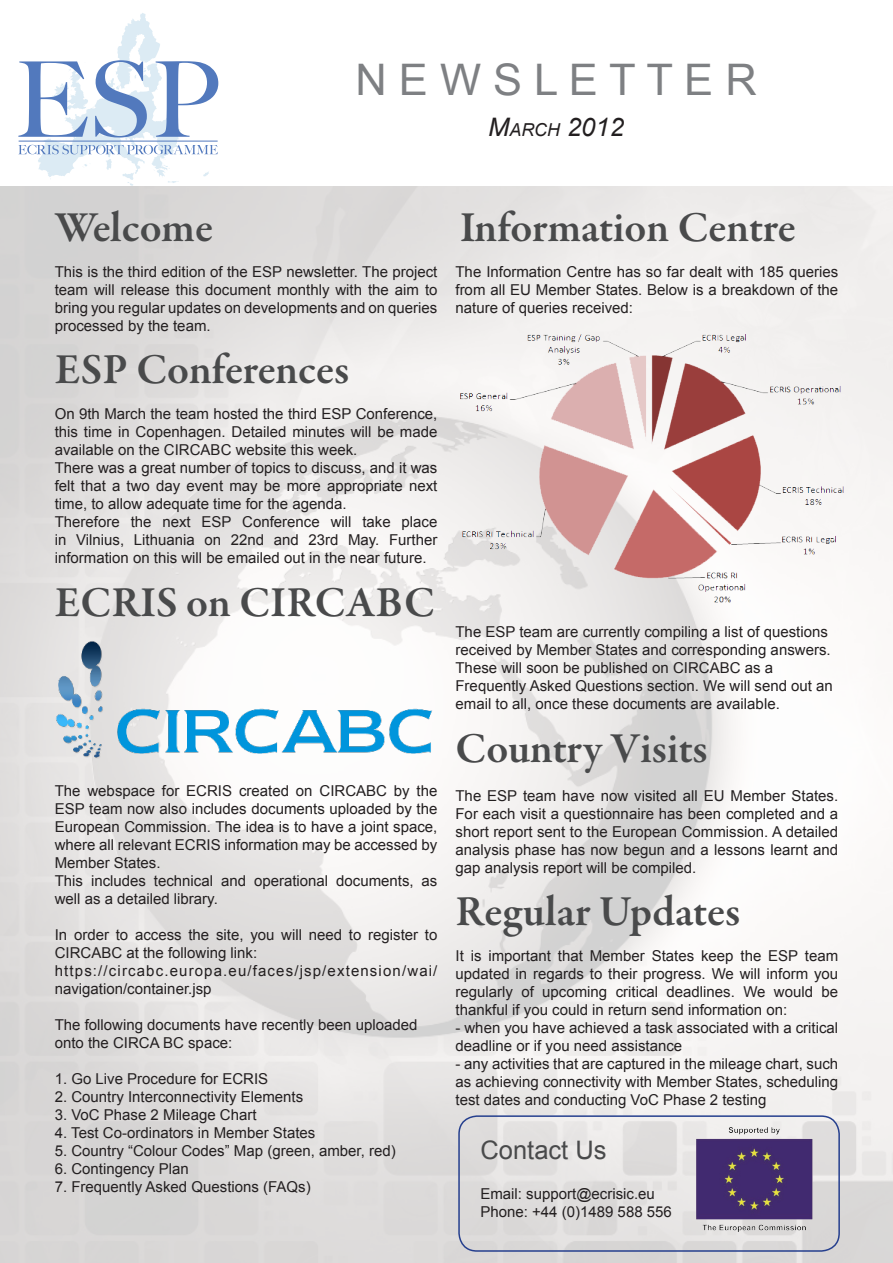
<style>
.page{position:relative;width:893px;height:1263px;background:#fff}
.page>*{position:absolute;margin:0;border:0;box-sizing:border-box;transform-origin:0 0}
.t1{font:600 43.5px "Garamond Premr Pro";color:#494a4b}
.t2{font:43.5px "Arial";color:#7e8083}
.t3{font:italic 25.5px "Arial";color:#231f20}
.t4{font:25.5px "Arial";color:#494a4b}
.t5{font:15px/18px "Arial";color:#231f20;text-align:justify}
.t6{font:15px/18px "Arial";letter-spacing:.075em;color:#231f20}
.s1{font-size:17.85px}
</style>
<div class="page">
<img style="left:0;top:186px;width:893px;height:1077px">
<svg style="left:18px;top:13px;width:200px;height:173px"></svg>
<img style="left:450px;top:333px;width:408px;height:273px">
<div style="left:458px;top:1115px;width:382px;height:137px;border:2px solid #253f8e;border-radius:18px"></div>
<img style="left:694px;top:1126px;width:120px;height:109px">
<img style="left:53px;top:637px;width:382px;height:133px">
<p class="t2" style="left:355px;top:51px;width:403px">N E W S L E T T E R</p>
<p class="t3" style="left:488px;top:111px;width:137px">M<span class="s1">ARCH</span> 2012</p>
<p class="t1" style="left:55px;top:201px;width:160px">Welcome</p>
<p class="t5" style="left:55px;top:263px;width:384px">This is the third edition of the ESP newsletter. The project team will release this document monthly with the aim to bring you regular updates on developments and on queries processed by the team.</p>
<p class="t1" style="left:55px;top:344px;width:296px">ESP Conferences</p>
<p class="t5" style="left:55px;top:405px;width:384px">On 9th March the team hosted the third ESP Conference, this time in Copenhagen. Detailed minutes will be made available on the CIRCABC website this week.</p>
<p class="t5" style="left:55px;top:459px;width:384px">There was a great number of topics to discuss, and it was felt that a two day event may be more appropriate next time, to allow adequate time for the agenda.</p>
<p class="t5" style="left:55px;top:513px;width:384px">Therefore the next ESP Conference will take place in Vilnius, Lithuania on 22nd and 23rd May. Further information on this will be emailed out in the near future.</p>
<p class="t1" style="left:55px;top:576px;width:382px">ECRIS on CIRCABC</p>
<p class="t5" style="left:55px;top:781px;width:384px">The webspace for ECRIS created on CIRCABC by the ESP team now also includes documents uploaded by the European Commission. The idea is to have a joint space, where all relevant ECRIS information may be accessed by Member States.</p>
<p class="t5" style="left:55px;top:871px;width:384px">This includes technical and operational documents, as well as a detailed library.</p>
<p class="t5" style="left:55px;top:925px;width:384px">In order to access the site, you will need to register to<br>CIRCABC at the following link:</p>
<p class="t6" style="left:55px;top:961px;width:384px">https://circabc.europa.eu/faces/jsp/extension/wai/ navigation/container.jsp</p>
<p class="t5" style="left:55px;top:1015px;width:364px">The following documents have recently been uploaded onto the CIRCA BC space:</p>
<p class="t5" style="left:55px;top:1069px;width:215px">1. Go Live Procedure for ECRIS</p>
<p class="t5" style="left:55px;top:1087px;width:250px">2. Country Interconnectivity Elements</p>
<p class="t5" style="left:55px;top:1105px;width:203px">3. VoC Phase 2 Mileage Chart</p>
<p class="t5" style="left:55px;top:1123px;width:262px">4. Test Co-ordinators in Member States</p>
<p class="t5" style="left:55px;top:1141px;width:342px">5. Country “Colour Codes” Map (green, amber, red)</p>
<p class="t5" style="left:55px;top:1159px;width:136px">6. Contingency Plan</p>
<p class="t5" style="left:55px;top:1177px;width:257px">7. Frequently Asked Questions (FAQs)</p>
<p class="t1" style="left:460px;top:201px;width:338px">Information Centre</p>
<p class="t5" style="left:455px;top:263px;width:384px">The Information Centre has so far dealt with 185 queries from all EU Member States. Below is a breakdown of the nature of queries received:</p>
<p class="t5" style="left:455px;top:623px;width:379px;text-align:left">The ESP team are currently compiling a list of questions received by Member States and corresponding answers.<br>These will soon be published on CIRCABC as a Frequently Asked Questions section. We will send out an email to all, once these documents are available.</p>
<p class="t1" style="left:455px;top:722px;width:253px">Country Visits</p>
<p class="t5" style="left:455px;top:787px;width:384px">The ESP team have now visited all EU Member States.<br>For each visit a questionnaire has been completed and a short report sent to the European Commission. A detailed analysis phase has now begun and a lessons learnt and gap analysis report will be compiled.</p>
<p class="t1" style="left:455px;top:885px;width:286px">Regular Updates</p>
<p class="t5" style="left:455px;top:947px;width:384px">It is important that Member States keep the ESP team updated in regards to their progress. We will inform you regularly of upcoming critical deadlines. We would be thankful if you could in return send information on:</p>
<p class="t5" style="left:455px;top:1019px;width:384px">- when you have achieved a task associated with a critical deadline or if you need assistance</p>
<p class="t5" style="left:455px;top:1055px;width:384px">- any activities that are captured in the mileage chart, such as achieving connectivity with Member States, scheduling test dates and conducting VoC Phase 2 testing</p>
<p class="t4" style="left:480px;top:1134px;width:128px">Contact Us</p>
<p class="t5" style="left:480px;top:1185px;width:176px">Email: support@ecrisic.eu</p>
<p class="t5" style="left:480px;top:1203px;width:193px">Phone: +44 (0)1489 588 556</p>
</div>
